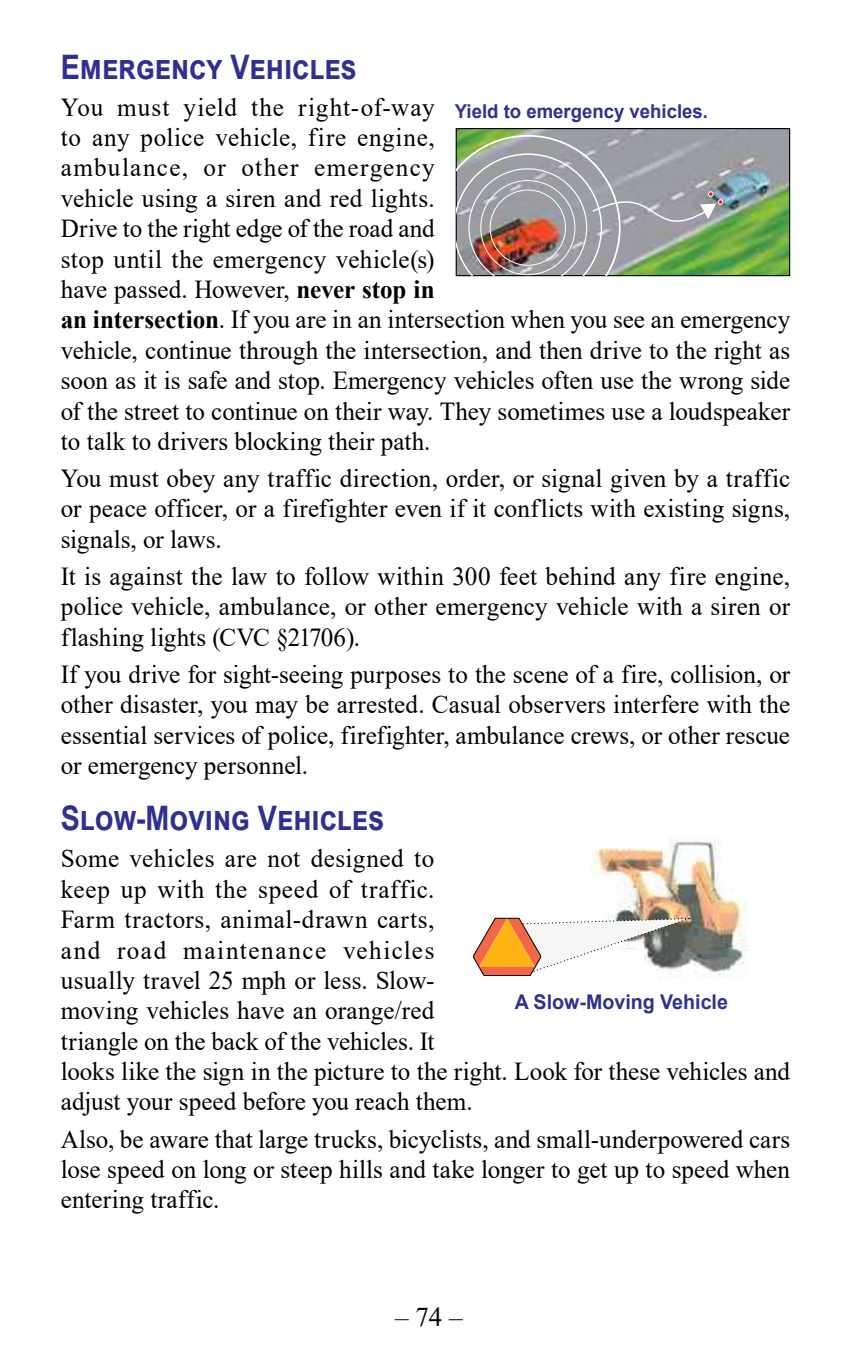
<style>
.page{position:relative;width:851px;height:1357px;background:#fff}
.page>*{position:absolute;margin:0;border:0;box-sizing:border-box;transform-origin:0 0}
.t1{font:700 33.75px "Arial";color:#2e3092;scale:.85 1}
.t2{font:27px "Times New Roman";color:#000}
.t3{font:25.88px/30.4px "Times New Roman";letter-spacing:.005em;color:#000;text-align:justify}
.t4{font:700 20.25px "Arial";color:#2e3092}
.t5{font:700 19.12px "Arial";color:#2e3092}
.s1{font-weight:700}
</style>
<div class="page">
<img style="left:457px;top:130px;width:331px;height:144px">
<div style="left:455px;top:128px;width:335px;height:148px;border:1px solid #000"></div>
<img style="left:456px;top:135px;width:267px;height:141px">
<img style="left:591px;top:836px;width:156px;height:142px">
<svg style="left:472px;top:917px;width:217px;height:59px"></svg>
<h1 class="t1" style="left:61px;top:43px;width:349px">Emergency Vehicles</h1>
<p class="t3" style="left:61px;top:91px;width:731px;text-align:left">You must yield the right-of-way<br>to any police vehicle, fire engine,<br>ambulance, or other emergency<br>vehicle using a siren and red lights.<br>Drive to the right edge of the road and<br>stop until the emergency vehicle(s)<br>have passed. However, <span class="s1">never stop in<br>an intersection</span>. If you are in an intersection when you see an emergency vehicle, continue through the intersection, and then drive to the right as soon as it is safe and stop. Emergency vehicles often use the wrong side of the street to continue on their way. They sometimes use a loudspeaker to talk to drivers blocking their path.</p>
<p class="t3" style="left:61px;top:462px;width:731px">You must obey any traffic direction, order, or signal given by a traffic or peace officer, or a firefighter even if it conflicts with existing signs, signals, or laws.</p>
<p class="t3" style="left:61px;top:560px;width:731px">It is against the law to follow within 300 feet behind any fire engine, police vehicle, ambulance, or other emergency vehicle with a siren or flashing lights (CVC §21706).</p>
<p class="t3" style="left:61px;top:658px;width:730px">If you drive for sight-seeing purposes to the scene of a fire, collision, or other disaster, you may be arrested. Casual observers interfere with the essential services of police, firefighter, ambulance crews, or other rescue or emergency personnel.</p>
<p class="t5" style="left:455px;top:97px;width:254px">Yield to emergency vehicles.</p>
<h1 class="t1" style="left:61px;top:794px;width:382px">Slow-Moving Vehicles</h1>
<p class="t3" style="left:61px;top:843px;width:731px;text-align:left">Some vehicles are not designed to<br>keep up with the speed of traffic.<br>Farm tractors, animal-drawn carts,<br>and road maintenance vehicles<br>usually travel 25 mph or less. Slow-<br>moving vehicles have an orange/red<br>triangle on the back of the vehicles. It<br>looks like the sign in the picture to the right. Look for these vehicles and adjust your speed before you reach them.</p>
<p class="t3" style="left:61px;top:1123px;width:730px">Also, be aware that large trucks, bicyclists, and small-underpowered cars lose speed on long or steep hills and take longer to get up to speed when entering traffic.</p>
<p class="t4" style="left:514px;top:987px;width:215px">A Slow-Moving Vehicle</p>
<p class="t2" style="left:395px;top:1298px;width:69px">– 74 –</p>
</div>
